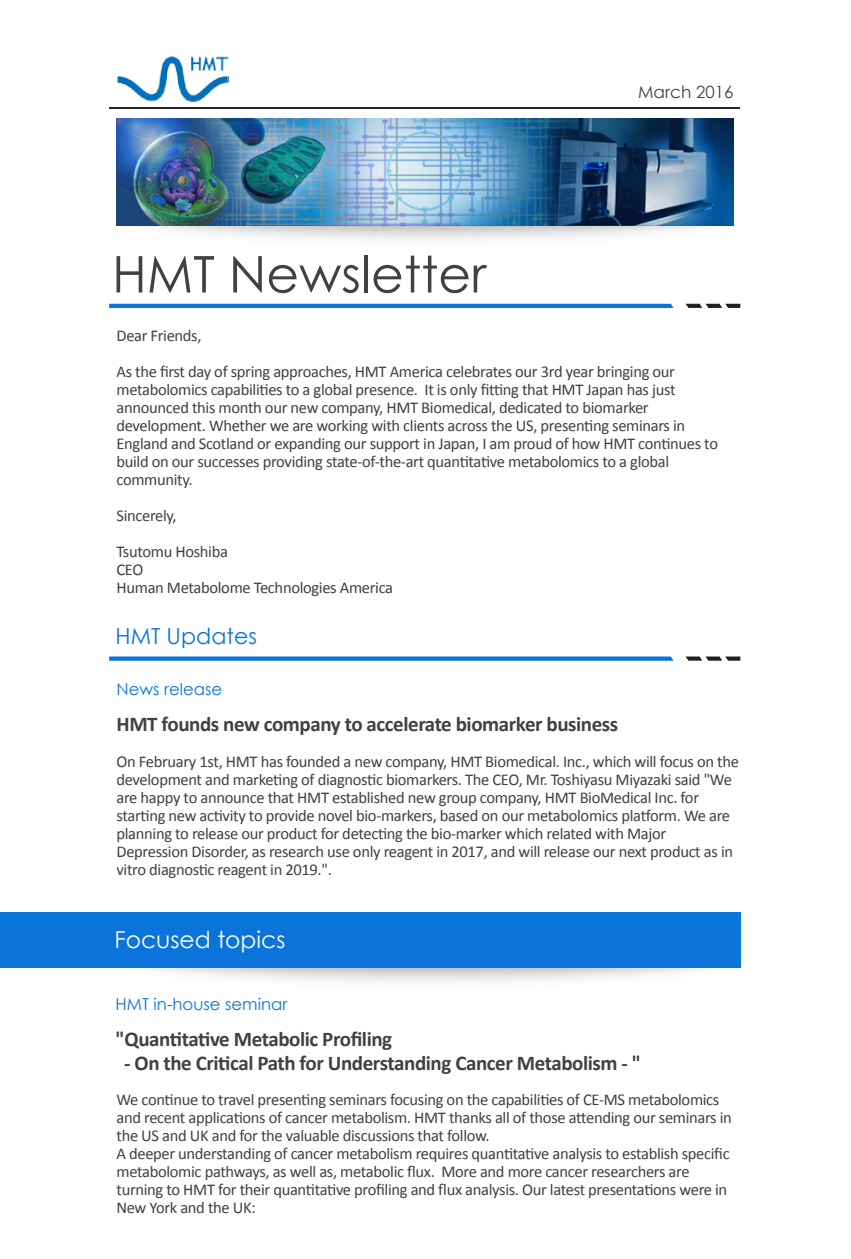
<style>
.page{position:relative;width:851px;height:1259px;background:#fff}
.page>*{position:absolute;margin:0;border:0;box-sizing:border-box;transform-origin:0 0}
.t1{font:50.7px "Century Gothic";color:#414042}
.t2{font:23.4px "Century Gothic";color:#fff}
.t3{font:22.2px "Century Gothic";color:#0a74db}
.t4{font:700 21px "Calibri";letter-spacing:-.02em;color:#414042}
.t5{font:16.8px "Century Gothic";color:#414042}
.t6{font:16.5px/18px "Calibri";letter-spacing:-.02em;color:#414042}
.t7{font:16.5px "Century Gothic";color:#0a74db}
</style>
<div class="page">
<hr style="left:109px;top:107px;width:630px;height:1px;background:#282828">
<img style="left:117px;top:56px;width:111px;height:46px">
<img style="left:116px;top:119px;width:617px;height:106px">
<img style="left:127px;top:225px;width:599px;height:14px">
<img style="left:127px;top:967px;width:599px;height:14px">
<div style="left:0;top:912px;width:740px;height:55px;background:#0a74db"></div>
<hr style="left:109px;top:304px;width:564px;height:4px;background:#0a74db">
<svg style="left:686px;top:304px;width:54px;height:4px"></svg>
<svg style="left:109px;top:656px;width:564px;height:5px;background:#3089e0"></svg>
<svg style="left:685px;top:656px;width:55px;height:4px"></svg>
<h1 class="t1" style="left:112px;top:243px;width:375px">HMT Newsletter</h1>
<p class="t5" style="left:638px;top:82px;width:97px">March 2016</p>
<p class="t6" style="left:116px;top:317px;width:560px;line-height:36px">Dear Friends,<br>As the first day of spring approaches, HMT America celebrates our 3rd year bringing our</p>
<p class="t6" style="left:116px;top:380px;width:603px">metabolomics capabilities to a global presence. It is only fitting that HMT Japan has just announced this month our new company, HMT Biomedical, dedicated to biomarker development. Whether we are working with clients across the US, presenting seminars in England and Scotland or expanding our support in Japan, I am proud of how HMT continues to build on our successes providing state-of-the-art quantitative metabolomics to a global community.</p>
<p class="t6" style="left:116px;top:497px;width:113px;line-height:36px">Sincerely,<br>Tsutomu Hoshiba</p>
<p class="t6" style="left:116px;top:560px;width:278px">CEO<br>Human Metabolome Technologies America</p>
<h3 class="t3" style="left:116px;top:622px;width:143px">HMT Updates</h3>
<p class="t7" style="left:116px;top:679px;width:107px">News release</p>
<p class="t4" style="left:116px;top:711px;width:503px">HMT founds new company to accelerate biomarker business</p>
<p class="t6" style="left:116px;top:753px;width:624px">On February 1st, HMT has founded a new company, HMT Biomedical. Inc., which will focus on the development and marketing of diagnostic biomarkers. The CEO, Mr. Toshiyasu Miyazaki said "We are happy to announce that HMT established new group company, HMT BioMedical Inc. for starting new activity to provide novel bio-markers, based on our metabolomics platform. We are planning to release our product for detecting the bio-marker which related with Major Depression Disorder, as research use only reagent in 2017, and will release our next product as in vitro diagnostic reagent in 2019.".</p>
<h2 class="t2" style="left:114px;top:924px;width:172px">Focused topics</h2>
<p class="t7" style="left:116px;top:994px;width:173px">HMT in-house seminar</p>
<p class="t4" style="left:116px;top:1026px;width:278px">"Quantitative Metabolic Profiling</p>
<p class="t4" style="left:124px;top:1050px;width:518px">- On the Critical Path for Understanding Cancer Metabolism - "</p>
<p class="t6" style="left:116px;top:1091px;width:616px">We continue to travel presenting seminars focusing on the capabilities of CE-MS metabolomics and recent applications of cancer metabolism. HMT thanks all of those attending our seminars in the US and UK and for the valuable discussions that follow.<br>A deeper understanding of cancer metabolism requires quantitative analysis to establish specific metabolomic pathways, as well as, metabolic flux. More and more cancer researchers are turning to HMT for their quantitative profiling and flux analysis. Our latest presentations were in New York and the UK:</p>
</div>
